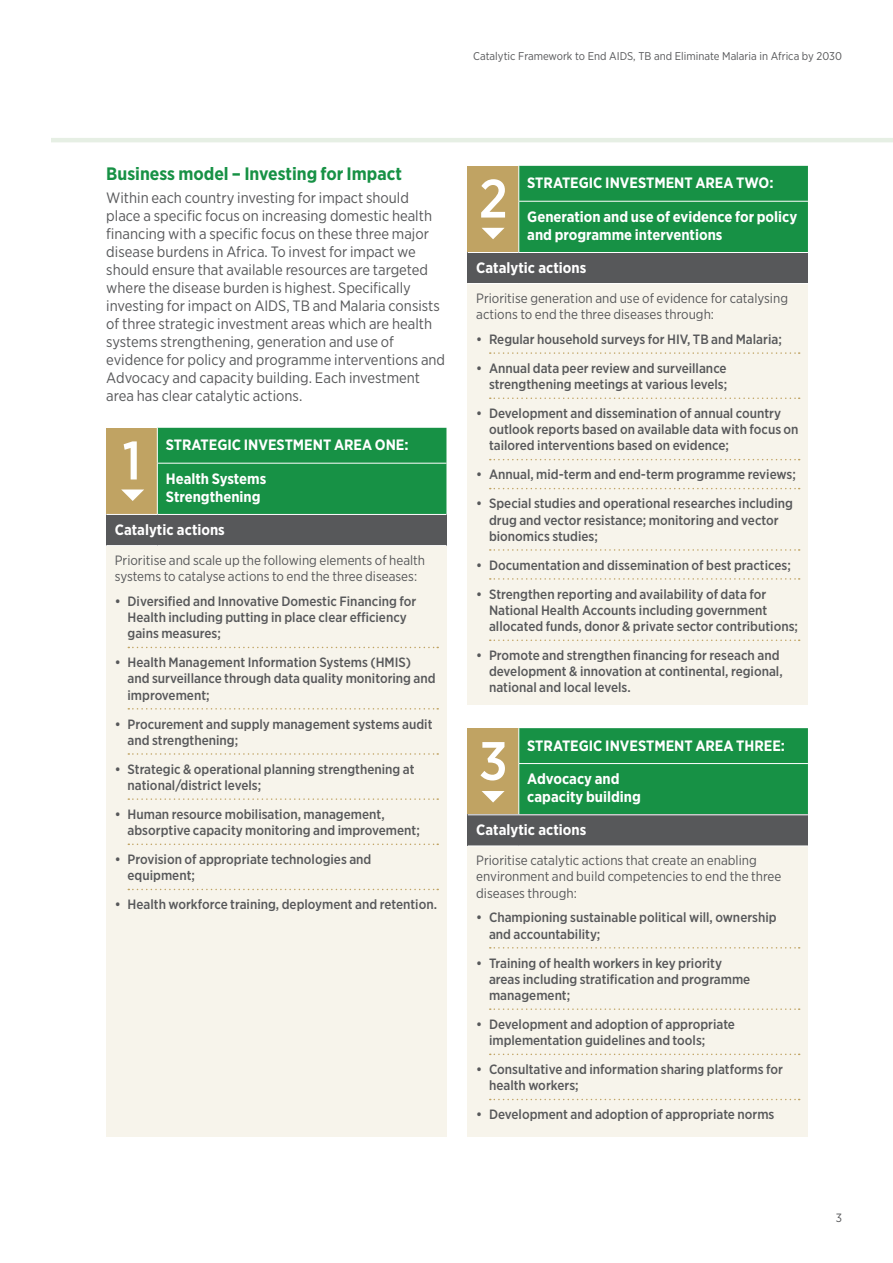
<style>
.page{position:relative;width:893px;height:1263px;background:#fff}
.page>*{position:absolute;margin:0;border:0;box-sizing:border-box;transform-origin:0 0}
.t1{font:500 54px "Gotham Narrow";color:#fff}
.t2{font:700 18px "Gotham Narrow";color:#179145}
.t3{font:15px/18px "Gotham Narrow";color:#57585a}
.t4{font:700 15px/18px "Gotham Narrow";color:#fff}
.t5{font:500 13.5px/16.2px "Gotham Narrow";color:#57585a}
.t6{font:13.5px/16.2px "Gotham Narrow";color:#57585a}
.t7{font:12px "Gotham Narrow";color:#57585a}
.t8{font:11.25px "Gotham Narrow";color:#57585a}
</style>
<div class="page">
<div style="left:106px;top:428px;width:51px;height:86px;background:#c0a363"></div>
<div style="left:158px;top:428px;width:288px;height:86px;background:#179145"></div>
<div style="left:106px;top:514px;width:340px;height:32px;background:#57585a"></div>
<div style="left:106px;top:546px;width:340px;height:590px;background:#f7f4eb"></div>
<hr style="left:157px;top:463px;width:289px;height:1px;background:#fff">
<hr style="left:106px;top:514px;width:51px;height:1px;background:#fff">
<hr style="left:157px;top:514px;width:289px;height:1px;background:#fff">
<hr style="left:106px;top:545px;width:51px;height:1px;background:#fff">
<hr style="left:157px;top:545px;width:289px;height:1px;background:#fff">
<svg style="left:128px;top:647px;width:310px;height:1px"></svg>
<svg style="left:128px;top:708px;width:310px;height:1px"></svg>
<svg style="left:128px;top:753px;width:310px;height:2px"></svg>
<svg style="left:128px;top:798px;width:310px;height:2px"></svg>
<svg style="left:128px;top:843px;width:310px;height:2px"></svg>
<svg style="left:128px;top:889px;width:310px;height:1px"></svg>
<div style="left:468px;top:166px;width:51px;height:86px;background:#c0a363"></div>
<div style="left:519px;top:166px;width:289px;height:86px;background:#179145"></div>
<div style="left:468px;top:252px;width:340px;height:32px;background:#57585a"></div>
<div style="left:468px;top:284px;width:340px;height:421px;background:#f7f4eb"></div>
<hr style="left:518px;top:166px;width:1px;height:35px;background:#fff">
<hr style="left:518px;top:201px;width:290px;height:1px;background:#fff">
<hr style="left:518px;top:202px;width:1px;height:50px;background:#fff">
<hr style="left:468px;top:252px;width:51px;height:1px;background:#fff">
<hr style="left:519px;top:252px;width:289px;height:1px;background:#fff">
<hr style="left:468px;top:283px;width:51px;height:1px;background:#fff">
<hr style="left:519px;top:283px;width:289px;height:1px;background:#fff">
<svg style="left:490px;top:352px;width:310px;height:2px"></svg>
<svg style="left:490px;top:397px;width:310px;height:2px"></svg>
<svg style="left:490px;top:459px;width:310px;height:1px"></svg>
<svg style="left:490px;top:488px;width:310px;height:1px"></svg>
<svg style="left:490px;top:549px;width:310px;height:2px"></svg>
<svg style="left:490px;top:578px;width:310px;height:2px"></svg>
<svg style="left:490px;top:639px;width:310px;height:2px"></svg>
<div style="left:468px;top:728px;width:51px;height:87px;background:#c0a363"></div>
<div style="left:519px;top:728px;width:289px;height:86px;background:#179145"></div>
<div style="left:468px;top:815px;width:340px;height:31px;background:#57585a"></div>
<div style="left:468px;top:846px;width:340px;height:290px;background:#f7f4eb"></div>
<hr style="left:518px;top:728px;width:1px;height:35px;background:#fff">
<hr style="left:518px;top:763px;width:290px;height:1px;background:#fff">
<hr style="left:518px;top:764px;width:1px;height:50px;background:#fff">
<hr style="left:468px;top:814px;width:51px;height:1px;background:#fff">
<hr style="left:468px;top:845px;width:51px;height:1px;background:#fff">
<hr style="left:519px;top:845px;width:289px;height:1px;background:#fff">
<svg style="left:490px;top:947px;width:310px;height:1px"></svg>
<svg style="left:490px;top:1008px;width:310px;height:2px"></svg>
<svg style="left:490px;top:1053px;width:310px;height:2px"></svg>
<svg style="left:490px;top:1099px;width:310px;height:1px"></svg>
<hr style="left:51px;top:138px;width:842px;height:4px;background:#e6efe4">
<svg style="left:482px;top:228px;width:23px;height:11px"></svg>
<svg style="left:482px;top:791px;width:23px;height:11px"></svg>
<svg style="left:121px;top:489px;width:23px;height:12px"></svg>
<p class="t8" style="left:473px;top:49px;width:370px">Catalytic Framework to End AIDS, TB and Eliminate Malaria in Africa by 2030</p>
<h2 class="t2" style="left:106px;top:162px;width:297px">Business model – Investing for Impact</h2>
<p class="t3" style="left:106px;top:188px;width:340px">Within each country investing for impact should place a specific focus on increasing domestic health financing with a specific focus on these three major disease burdens in Africa. To invest for impact we should ensure that available resources are targeted where the disease burden is highest. Specifically investing for impact on AIDS, TB and Malaria consists of three strategic investment areas which are health systems strengthening, generation and use of evidence for policy and programme interventions and Advocacy and capacity building. Each investment area has clear catalytic actions.</p>
<h1 class="t1" style="left:122px;top:426px;width:20px">1</h1>
<p class="t4" style="left:166px;top:436px;width:244px">STRATEGIC INVESTMENT AREA ONE:</p>
<p class="t4" style="left:166px;top:469px;width:102px">Health Systems<br>Strengthening</p>
<p class="t4" style="left:115px;top:520px;width:112px">Catalytic actions</p>
<p class="t6" style="left:115px;top:552px;width:312px">Prioritise and scale up the following elements of health systems to catalyse actions to end the three diseases:</p>
<p class="t5" style="left:128px;top:593px;width:290px;text-indent:-13px">• Diversified and Innovative Domestic Financing for<br>Health including putting in place clear efficiency gains measures;</p>
<p class="t5" style="left:128px;top:654px;width:310px;text-indent:-13px">• Health Management Information Systems (HMIS) and surveillance through data quality monitoring and improvement;</p>
<p class="t5" style="left:128px;top:715px;width:306px;text-indent:-13px">• Procurement and supply management systems audit and strengthening;</p>
<p class="t5" style="left:128px;top:761px;width:288px;text-indent:-13px">• Strategic &amp; operational planning strengthening at national/district levels;</p>
<p class="t5" style="left:128px;top:806px;width:294px;text-indent:-13px">• Human resource mobilisation, management, absorptive capacity monitoring and improvement;</p>
<p class="t5" style="left:128px;top:851px;width:245px;text-indent:-13px">• Provision of appropriate technologies and equipment;</p>
<p class="t5" style="left:115px;top:896px;width:324px">• Health workforce training, deployment and retention.</p>
<h1 class="t1" style="left:479px;top:164px;width:30px">2</h1>
<p class="t4" style="left:527px;top:174px;width:248px">STRATEGIC INVESTMENT AREA TWO:</p>
<p class="t4" style="left:527px;top:207px;width:272px">Generation and use of evidence for policy and programme interventions</p>
<p class="t4" style="left:476px;top:259px;width:112px">Catalytic actions</p>
<p class="t6" style="left:476px;top:290px;width:313px">Prioritise generation and use of evidence for catalysing actions to end the three diseases through:</p>
<p class="t5" style="left:476px;top:331px;width:307px">• Regular household surveys for HIV, TB and Malaria;</p>
<p class="t5" style="left:476px;top:360px;width:253px;text-align:right">• Annual data peer review and surveillance strengthening meetings at various levels;</p>
<p class="t5" style="left:489px;top:405px;width:311px;text-indent:-13px">• Development and dissemination of annual country outlook reports based on available data with focus on tailored interventions based on evidence;</p>
<p class="t5" style="left:476px;top:466px;width:321px">• Annual, mid-term and end-term programme reviews;</p>
<p class="t5" style="left:489px;top:495px;width:306px;text-indent:-13px">• Special studies and operational researches including drug and vector resistance; monitoring and vector bionomics studies;</p>
<p class="t5" style="left:476px;top:557px;width:316px">• Documentation and dissemination of best practices;</p>
<p class="t5" style="left:489px;top:586px;width:311px;text-indent:-13px">• Strengthen reporting and availability of data for<br>National Health Accounts including government allocated funds, donor &amp; private sector contributions;</p>
<p class="t5" style="left:489px;top:647px;width:295px;text-indent:-13px">• Promote and strengthen financing for reseach and development &amp; innovation at continental, regional, national and local levels.</p>
<h1 class="t1" style="left:479px;top:727px;width:30px">3</h1>
<p class="t4" style="left:527px;top:736px;width:259px">STRATEGIC INVESTMENT AREA THREE:</p>
<p class="t4" style="left:527px;top:770px;width:115px">Advocacy and capacity building</p>
<p class="t4" style="left:476px;top:821px;width:112px">Catalytic actions</p>
<p class="t6" style="left:476px;top:852px;width:307px">Prioritise catalytic actions that create an enabling environment and build competencies to end the three diseases through:</p>
<p class="t5" style="left:489px;top:909px;width:289px;text-indent:-13px">• Championing sustainable political will, ownership and accountability;</p>
<p class="t5" style="left:489px;top:954px;width:263px;text-indent:-13px">• Training of health workers in key priority areas including stratification and programme management;</p>
<p class="t5" style="left:489px;top:1016px;width:248px;text-indent:-13px">• Development and adoption of appropriate implementation guidelines and tools;</p>
<p class="t5" style="left:489px;top:1061px;width:295px;text-indent:-13px">• Consultative and information sharing platforms for health workers;</p>
<p class="t5" style="left:476px;top:1106px;width:300px">• Development and adoption of appropriate norms</p>
<p class="t7" style="left:836px;top:1210px;width:8px">3</p>
</div>
